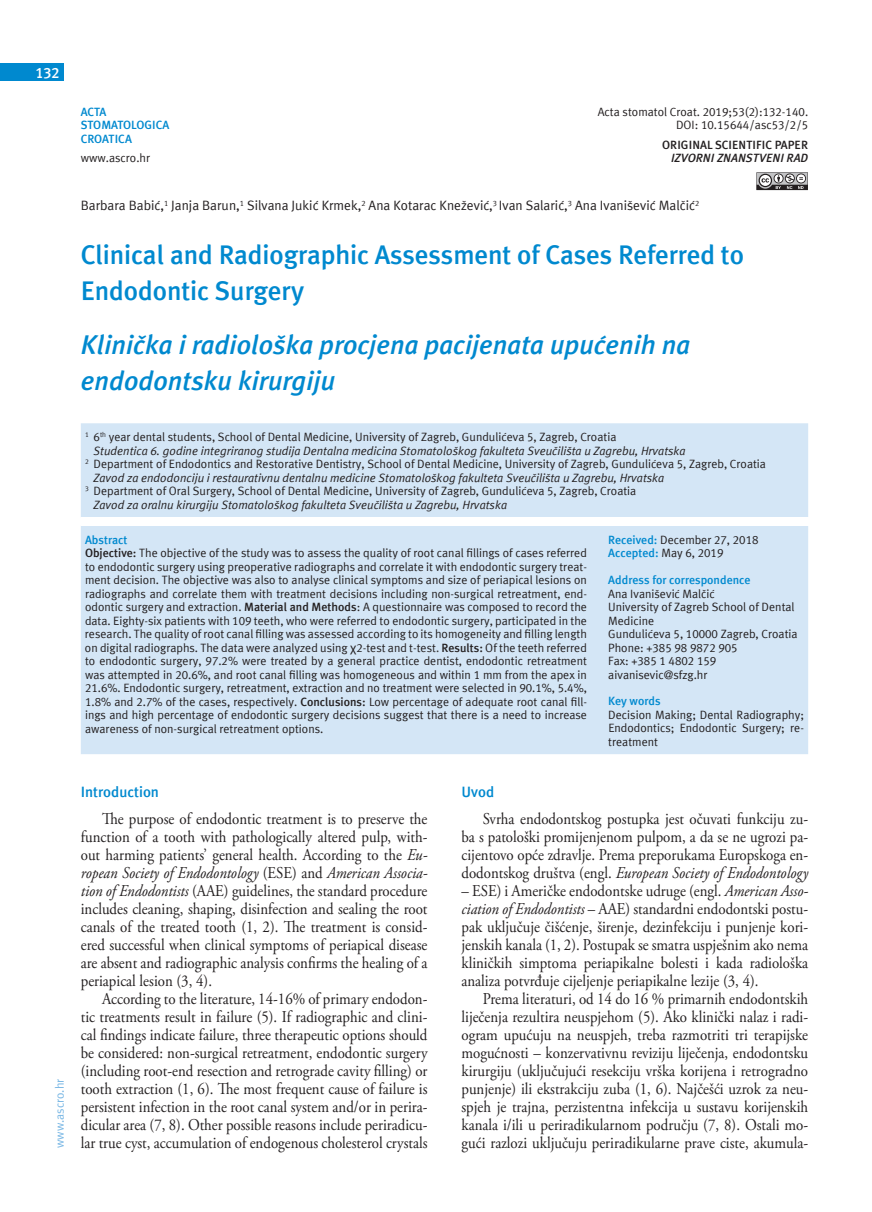
<style>
.page{position:relative;width:872px;height:1212px;background:#fff}
.page>*{position:absolute;margin:0;border:0;box-sizing:border-box;transform-origin:0 0}
.t1{font:700 27px/36px "Meta ASC";letter-spacing:-.005em;color:#0089cf}
.t2{font:italic 700 27px/36px "Meta ASC";color:#0089cf}
.t3{font:16.5px/18px "Adobe Garamond Pro";color:#231f20;text-align:justify;scale:.9 1}
.t4{font:700 15px "Meta ASC";color:#0089cf}
.t5{font:700 15px "Meta ASC";color:#fff}
.t6{font:13.5px "Meta ASC";color:#231f20}
.t7{font:12px/13.5px "Meta ASC";color:#231f20}
.t8{font:italic 12px "Meta ASC";color:#231f20}
.t9{font:700 12px/13.5px "Meta ASC";color:#0089cf}
.t10{font:700 12px "Meta ASC";letter-spacing:.005em;color:#231f20}
.t11{font:italic 700 12px "Meta ASC";letter-spacing:.005em;color:#231f20}
.t12{font:12px "Meta ASC";color:#77b6e4}
.s1{font-weight:700;color:#0089cf}
.s2{font-weight:700}
.s3{font-family:"Arial"}
.s4{color:#333}
.s5{font-style:italic}
</style>
<div class="page">
<div style="left:0;top:64px;width:64px;height:17px;background:#0089cf"></div>
<div style="left:81px;top:423px;width:727px;height:331px;background:#d4e6f6"></div>
<div style="left:81px;top:517px;width:727px;height:9px;background:#fff"></div>
<svg style="left:756px;top:172px;width:52px;height:18px"></svg>
<p class="t5" style="left:35px;top:64px;width:26px">132</p>
<p class="t12" style="left:53px;top:1148px;width:71px;rotate:-90deg">www.ascro.hr</p>
<p class="t7" style="left:598px;top:105px;width:212px;text-align:right">Acta stomatol Croat. 2019;53(2):132-140.<br>DOI: 10.15644/asc53/2/5</p>
<p class="t10" style="left:662px;top:138px;width:147px">ORIGINAL SCIENTIFIC PAPER</p>
<p class="t11" style="left:671px;top:151px;width:139px">IZVORNI ZNANSTVENI RAD</p>
<p class="t6" style="left:81px;top:198px;width:620px">Barbara Babić,<sup>1</sup> Janja Barun,<sup>1</sup> Silvana Jukić Krmek,<sup>2</sup> Ana Kotarac Knežević,<sup>3</sup> Ivan Salarić,<sup>3</sup> Ana Ivanišević Malčić<sup>2</sup></p>
<h1 class="t1" style="left:81px;top:237px;width:665px">Clinical and Radiographic Assessment of Cases Referred to<br>Endodontic Surgery</h1>
<h1 class="t2" style="left:81px;top:327px;width:611px">Klinička i radiološka procjena pacijenata upućenih na endodontsku kirurgiju</h1>
<p class="t9" style="left:81px;top:105px;width:90px">ACTA<br>STOMATOLOGICA<br>CROATICA</p>
<p class="t7" style="left:81px;top:151px;width:71px">www.ascro.hr</p>
<p class="t7" style="left:85px;top:430px;width:533px"><sup>1</sup> 6<sup>th</sup> year dental students, School of Dental Medicine, University of Zagreb, Gundulićeva 5, Zagreb, Croatia</p>
<p class="t8" style="left:94px;top:444px;width:593px">Studentica 6. godine integriranog studija Dentalna medicina Stomatološkog fakulteta Sveučilišta u Zagrebu, Hrvatska</p>
<p class="t7" style="left:85px;top:457px;width:682px"><sup>2</sup> Department of Endodontics and Restorative Dentistry, School of Dental Medicine, University of Zagreb, Gundulićeva 5, Zagreb, Croatia</p>
<p class="t8" style="left:94px;top:471px;width:572px">Zavod za endodonciju i restaurativnu dentalnu medicine Stomatološkog fakulteta Sveučilišta u Zagrebu, Hrvatska</p>
<p class="t7" style="left:85px;top:484px;width:553px"><sup>3</sup> Department of Oral Surgery, School of Dental Medicine, University of Zagreb, Gundulićeva 5, Zagreb, Croatia</p>
<p class="t8" style="left:94px;top:498px;width:415px">Zavod za oralnu kirurgiju Stomatološkog fakulteta Sveučilišta u Zagrebu, Hrvatska</p>
<p class="t7" style="left:85px;top:533px;width:503px"><span class="s1">Abstract<br></span><span class="s2">Objective:</span> The objective of the study was to assess the quality of root canal fillings of cases referred to endodontic surgery using preoperative radiographs and correlate it with endodontic surgery treat&shy;ment decision. The objective was also to analyse clinical symptoms and size of periapical lesions on radiographs and correlate them with treatment decisions including non-surgical retreatment, end&shy;odontic surgery and extraction. <span class="s2">Material and Methods</span>: A questionnaire was composed to record the data. Eighty-six patients with 109 teeth, who were referred to endodontic surgery, participated in the research. The quality of root canal filling was assessed according to its homogeneity and filling length on digital radiographs. The data were analyzed using <span class="s3">χ</span>2-test and t-test<span class="s4">.</span> <span class="s2">Results:</span> Of the teeth referred to endodontic surgery, 97.2% were treated by a general practice dentist, endodontic retreatment was attempted in 20.6%, and root canal filling was homogeneous and within 1 mm from the apex in 21.6%. Endodontic surgery, retreatment, extraction and no treatment were selected in 90.1%, 5.4%, 1.8% and 2.7% of the cases, respectively. <span class="s2">Conclusions:</span> Low percentage of adequate root canal fill&shy;ings and high percentage of endodontic surgery decisions suggest that there is a need to increase awareness of non-surgical retreatment options.</p>
<p class="t7" style="left:608px;top:533px;width:152px"><span class="s1">Received:</span> December 27, 2018<br><span class="s1">Accepted:</span> May 6, 2019</p>
<p class="t9" style="left:608px;top:573px;width:144px">Address for correspondence</p>
<p class="t7" style="left:608px;top:587px;width:191px">Ana Ivanišević Malčić<br>University of Zagreb School of Dental<br>Medicine<br>Gundulićeva 5, 10000 Zagreb, Croatia<br>Phone: +385 98 9872 905<br>Fax: +385 1 4802 159 aivanisevic@sfzg.hr</p>
<p class="t9" style="left:608px;top:694px;width:54px">Key words</p>
<p class="t7" style="left:608px;top:708px;width:197px;text-align:justify">Decision Making; Dental Radiography; Endodontics; Endodontic Surgery; re&shy;treatment</p>
<p class="t4" style="left:81px;top:783px;width:80px">Introduction</p>
<p class="t3" style="left:81px;top:810px;width:387px;text-indent:21px">The purpose of endodontic treatment is to preserve the function of a tooth with pathologically altered pulp, with&shy;out harming patients’ general health. According to the <span class="s5">Eu&shy;ropean Society of Endodontology</span> (ESE) and <span class="s5">American Associa&shy;tion of Endodontists</span> (AAE) guidelines, the standard procedure includes cleaning, shaping, disinfection and sealing the root canals of the treated tooth (1, 2). The treatment is consid&shy;ered successful when clinical symptoms of periapical disease are absent and radiographic analysis confirms the healing of a periapical lesion (3, 4).</p>
<p class="t3" style="left:81px;top:990px;width:387px;text-indent:21px">According to the literature, 14-16% of primary endodon&shy;tic treatments result in failure (5). If radiographic and clini&shy;cal findings indicate failure, three therapeutic options should be considered: non-surgical retreatment, endodontic surgery (including root-end resection and retrograde cavity filling) or tooth extraction (1, 6). The most frequent cause of failure is persistent infection in the root canal system and/or in perira&shy;dicular area (7, 8). Other possible reasons include periradicu&shy;lar true cyst, accumulation of endogenous cholesterol crystals</p>
<p class="t4" style="left:461px;top:783px;width:34px">Uvod</p>
<p class="t3" style="left:461px;top:810px;width:387px;text-indent:21px">Svrha endodontskog postupka jest očuvati funkciju zu&shy;ba s patološki promijenjenom pulpom, a da se ne ugrozi pa&shy;cijentovo opće zdravlje. Prema preporukama Europskoga en&shy;dodontskog društva (engl. <span class="s5">European Society of Endodontology</span></p>
<p class="t3" style="left:461px;top:882px;width:387px">– ESE) i Američke endodontske udruge (engl. <span class="s5">American Asso&shy;ciation of Endodontists</span> – AAE) standardni endodontski postu&shy;pak uključuje čišćenje, širenje, dezinfekciju i punjenje kori&shy;jenskih kanala (1, 2). Postupak se smatra uspješnim ako nema kliničkih simptoma periapikalne bolesti i kada radiološka analiza potvrđuje cijeljenje periapikalne lezije (3, 4).</p>
<p class="t3" style="left:461px;top:990px;width:387px;text-indent:21px">Prema literaturi, od 14 do 16 % primarnih endodontskih liječenja rezultira neuspjehom (5). Ako klinički nalaz i radi&shy;ogram upućuju na neuspjeh, treba razmotriti tri terapijske mogućnosti – konzervativnu reviziju liječenja, endodontsku kirurgiju (uključujući resekciju vrška korijena i retrogradno punjenje) ili ekstrakciju zuba (1, 6). Najčešći uzrok za neu&shy;spjeh je trajna, perzistentna infekcija u sustavu korijenskih kanala i/ili u periradikularnom području (7, 8). Ostali mo&shy;gući razlozi uključuju periradikularne prave ciste, akumula-</p>
</div>
